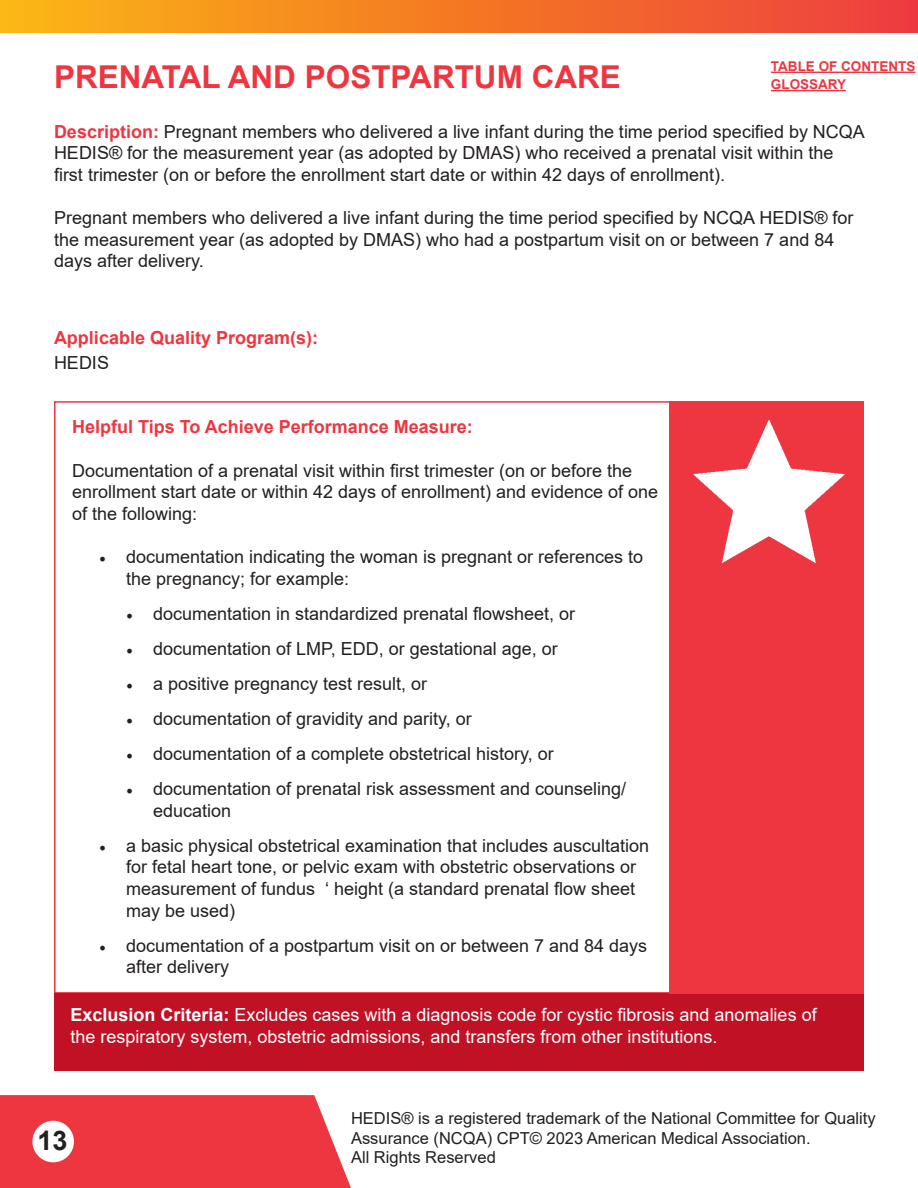
<style>
.page{position:relative;width:918px;height:1188px;background:#fff}
.page>*{position:absolute;margin:0;border:0;box-sizing:border-box;transform-origin:0 0}
.t1{font:700 31.5px "Arial";color:#ee3640}
.t2{font:700 27px "Arial";color:#231f20}
.t3{font:18px/21.6px "Arial";color:#231f20}
.t4{font:18px/21.6px "Arial";color:#fff}
.t5{font:700 18px "Arial";color:#ee3640}
.t6{font:16.5px/19.8px "Arial";color:#231f20}
.t7{font:700 13.5px/18.3px "Arial";color:#ee3640}
.s1{font-weight:700;color:#ee3640}
.s2{font-family:"Minion Pro"}
.s3{font-weight:700}
</style>
<div class="page">
<div style="left:0;top:1095px;width:351px;height:93px;background:#ee3640"></div>
<div style="left:32px;top:1121px;width:42px;height:41px;background:#fff;border-radius:50%"></div>
<div style="left:0;top:0;width:918px;height:32px;background:linear-gradient(to right,#fbb612,#ed3c3c)"></div>
<hr style="left:771px;top:72px;width:144px;height:1px;background:#ee3640">
<hr style="left:771px;top:90px;width:75px;height:1px;background:#ee3640">
<div style="left:54px;top:401px;width:810px;height:593px;background:#fff;border:2px solid #ee3640"></div>
<div style="left:54px;top:994px;width:810px;height:77px;background:#c01125"></div>
<div style="left:669px;top:401px;width:195px;height:593px;background:#ee3640"></div>
<img style="left:693px;top:420px;width:151px;height:143px">
<p class="t7" style="left:771px;top:57px;width:146px">TABLE OF CONTENTS<br>GLOSSARY</p>
<p class="t1" style="left:54px;top:54px;width:568px">PRENATAL AND POSTPARTUM CARE</p>
<p class="t3" style="left:54px;top:120px;width:812px"><span class="s1">Description:</span> Pregnant members who delivered a live infant during the time period specified by NCQA<br>HEDIS® for the measurement year (as adopted by DMAS) who received a prenatal visit within the first trimester (on or before the enrollment start date or within 42 days of enrollment).</p>
<p class="t3" style="left:54px;top:207px;width:801px">Pregnant members who delivered a live infant during the time period specified by NCQA HEDIS® for the measurement year (as adopted by DMAS) who had a postpartum visit on or between 7 and 84 days after delivery.</p>
<p class="t5" style="left:54px;top:325px;width:266px">Applicable Quality Program(s):</p>
<p class="t3" style="left:54px;top:352px;width:57px">HEDIS</p>
<p class="t5" style="left:72px;top:414px;width:402px">Helpful Tips To Achieve Performance Measure:</p>
<p class="t3" style="left:72px;top:459px;width:588px">Documentation of a prenatal visit within first trimester (on or before the enrollment start date or within 42 days of enrollment) and evidence of one of the following:</p>
<p class="t3" style="left:126px;top:546px;width:519px;text-indent:-27px"><span class="s2">•</span> documentation indicating the woman is pregnant or references to the pregnancy; for example:</p>
<p class="t3" style="left:126px;top:602px;width:451px"><span class="s2">•</span> documentation in standardized prenatal flowsheet, or</p>
<p class="t3" style="left:126px;top:638px;width:433px"><span class="s2">•</span> documentation of LMP, EDD, or gestational age, or</p>
<p class="t3" style="left:126px;top:673px;width:303px"><span class="s2">•</span> a positive pregnancy test result, or</p>
<p class="t3" style="left:126px;top:708px;width:347px"><span class="s2">•</span> documentation of gravidity and parity, or</p>
<p class="t3" style="left:126px;top:743px;width:429px"><span class="s2">•</span> documentation of a complete obstetrical history, or</p>
<p class="t3" style="left:153px;top:778px;width:475px;text-indent:-27px"><span class="s2">•</span> documentation of prenatal risk assessment and counseling/ education</p>
<p class="t3" style="left:126px;top:835px;width:525px;text-indent:-27px"><span class="s2">•</span> a basic physical obstetrical examination that includes auscultation for fetal heart tone, or pelvic exam with obstetric observations or measurement of fundus ‘ height (a standard prenatal flow sheet may be used)</p>
<p class="t3" style="left:126px;top:935px;width:523px;text-indent:-27px"><span class="s2">•</span> documentation of a postpartum visit on or between 7 and 84 days after delivery</p>
<p class="t4" style="left:70px;top:1004px;width:748px"><span class="s3">Exclusion Criteria:</span> Excludes cases with a diagnosis code for cystic fibrosis and anomalies of the respiratory system, obstetric admissions, and transfers from other institutions.</p>
<p class="t2" style="left:38px;top:1121px;width:32px">13</p>
<p class="t6" style="left:351px;top:1108px;width:526px">HEDIS® is a registered trademark of the National Committee for Quality<br>Assurance (NCQA) CPT© 2023 American Medical Association.<br>All Rights Reserved</p>
</div>
